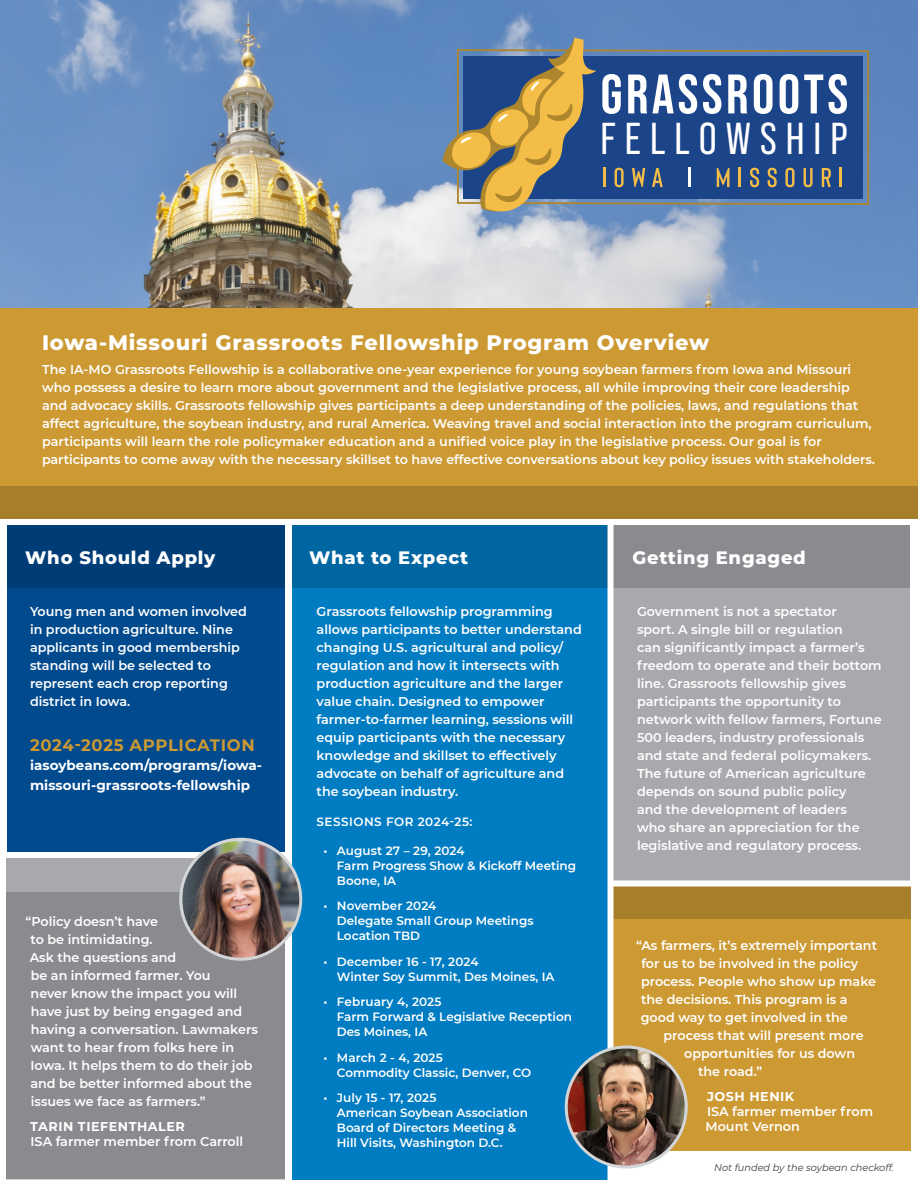
<style>
.page{position:relative;width:918px;height:1188px;background:#fff}
.page>*{position:absolute;margin:0;border:0;box-sizing:border-box;transform-origin:0 0}
.t1{font:700 55.5px "Bebas Neue Pro";letter-spacing:.06em;color:#fff}
.t2{font:44.55px "Bebas Neue Pro";letter-spacing:.2em;color:#fff}
.t3{font:800 21px "Montserrat";letter-spacing:.04em;color:#fff}
.t4{font:800 18px "Montserrat";letter-spacing:.04em;color:#fff}
.t5{font:700 16.5px "Montserrat";letter-spacing:.04em;color:#c93}
.t6{font:700 13.5px/19.5px "Montserrat";letter-spacing:.005em;color:#fff}
.t7{font:600 12.75px/18px "Montserrat";color:#fff}
.t8{font:600 12px/15px "Montserrat";color:#fff}
.t9{font:600 12px "Montserrat";letter-spacing:.04em;color:#fff}
.Small{font:italic 9.75px "Montserrat";color:#3e3e3f}
.s1{font-weight:700}
</style>
<div class="page">
<div style="left:5px;top:858px;width:282px;height:321px;background:#a8a9ad"></div>
<div style="left:608px;top:524px;width:302px;height:362px;background:#a8a9ad"></div>
<div style="left:292px;top:525px;width:316px;height:654px;background:#007cc2"></div>
<div style="left:8px;top:524px;width:280px;height:331px;background:#004a8d"></div>
<div style="left:8px;top:524px;width:280px;height:64px;background:#003c75"></div>
<div style="left:292px;top:524px;width:316px;height:64px;background:#0066a1"></div>
<div style="left:608px;top:524px;width:302px;height:64px;background:#898b8f"></div>
<img style="left:0;top:0;width:918px;height:309px">
<div style="left:0;top:309px;width:918px;height:210px;background:#c93"></div>
<div style="left:0;top:486px;width:918px;height:33px;background:#a77e2a"></div>
<svg style="left:596px;top:49px;width:273px;height:156px;background:#264b89"></svg>
<svg style="left:603px;top:168px;width:2px;height:19px"></svg>
<svg style="left:615px;top:168px;width:9px;height:19px"></svg>
<svg style="left:632px;top:168px;width:13px;height:19px"></svg>
<svg style="left:652px;top:168px;width:11px;height:19px"></svg>
<svg style="left:689px;top:168px;width:2px;height:19px"></svg>
<svg style="left:717px;top:168px;width:12px;height:19px"></svg>
<svg style="left:739px;top:168px;width:2px;height:19px"></svg>
<svg style="left:750px;top:168px;width:9px;height:19px"></svg>
<svg style="left:768px;top:168px;width:9px;height:19px"></svg>
<svg style="left:785px;top:168px;width:9px;height:19px"></svg>
<svg style="left:804px;top:168px;width:9px;height:19px"></svg>
<svg style="left:822px;top:168px;width:9px;height:19px"></svg>
<svg style="left:840px;top:168px;width:2px;height:19px"></svg>
<svg style="left:442px;top:38px;width:154px;height:173px;background:#838477"></svg>
<div style="left:608px;top:887px;width:302px;height:264px;background:#c93"></div>
<div style="left:6px;top:892px;width:282px;height:287px;background:#898b8f"></div>
<div style="left:608px;top:886px;width:302px;height:34px;background:#a77e2a"></div>
<div style="left:0;top:519px;width:918px;height:6px;background:#fff"></div>
<div style="left:608px;top:880px;width:310px;height:6px;background:#fff"></div>
<div style="left:0;top:852px;width:287px;height:6px;background:#fff"></div>
<div style="left:608px;top:521px;width:6px;height:667px;background:#fff"></div>
<div style="left:0;top:523px;width:6px;height:665px;background:#fff"></div>
<div style="left:285px;top:521px;width:6px;height:667px;background:#fff"></div>
<img style="left:181px;top:839px;width:120px;height:120px;border-radius:60px">
<div style="left:179px;top:838px;width:123px;height:123px;border:3px solid #d4d5d7;border-radius:50%"></div>
<img style="left:566px;top:1047px;width:120px;height:120px;border-radius:60px">
<div style="left:565px;top:1046px;width:123px;height:122px;border:3px solid #d4d5d7;border-radius:50%"></div>
<p class="t1" style="left:601px;top:62px;width:249px">GRASSROOTS</p>
<p class="t2" style="left:601px;top:113px;width:249px">FELLOWSHIP</p>
<p class="t3" style="left:42px;top:327px;width:669px">Iowa-Missouri Grassroots Fellowship Program Overview</p>
<p class="t7" style="left:42px;top:360px;width:835px">The IA-MO Grassroots Fellowship is a collaborative one-year experience for young soybean farmers from Iowa and Missouri who possess a desire to learn more about government and the legislative process, all while improving their core leadership and advocacy skills. Grassroots fellowship gives participants a deep understanding of the policies, laws, and regulations that affect agriculture, the soybean industry, and rural America. Weaving travel and social interaction into the program curriculum, participants will learn the role policymaker education and a unified voice play in the legislative process. Our goal is for participants to come away with the necessary skillset to have effective conversations about key policy issues with stakeholders.</p>
<p class="t4" style="left:25px;top:544px;width:192px">Who Should Apply</p>
<p class="t7" style="left:30px;top:602px;width:218px">Young men and women involved in production agriculture. Nine applicants in good membership standing will be selected to represent each crop reporting district in Iowa.</p>
<p class="t5" style="left:30px;top:733px;width:226px">2024-2025 APPLICATION</p>
<p class="t6" style="left:30px;top:755px;width:234px">iasoybeans.com/programs/iowa&shy;missouri-grassroots-fellowship</p>
<p class="t7" style="left:30px;top:912px;width:230px;text-indent:-4px">“Policy doesn’t have<br>to be intimidating.<br>Ask the questions and<br>be an informed farmer. You<br>never know the impact you will have just by being engaged and having a conversation. Lawmakers want to hear from folks here in<br>Iowa. It helps them to do their job and be better informed about the issues we face as farmers.”</p>
<p class="t7" style="left:30px;top:1118px;width:214px;line-height:15px"><span class="s1">TARIN TIEFENTHALER<br></span>ISA farmer member from Carroll</p>
<p class="t4" style="left:309px;top:544px;width:161px">What to Expect</p>
<p class="t4" style="left:633px;top:544px;width:175px">Getting Engaged</p>
<p class="t7" style="left:317px;top:602px;width:267px">Grassroots fellowship programming allows participants to better understand changing U.S. agricultural and policy/ regulation and how it intersects with production agriculture and the larger value chain. Designed to empower farmer-to-farmer learning, sessions will equip participants with the necessary knowledge and skillset to effectively advocate on behalf of agriculture and the soybean industry.</p>
<p class="t9" style="left:317px;top:813px;width:157px">SESSIONS FOR 2024-25:</p>
<p class="t8" style="left:337px;top:842px;width:241px;text-indent:-14px">• August 27 – 29, 2024<br>Farm Progress Show &amp; Kickoff Meeting<br>Boone, IA</p>
<p class="t8" style="left:337px;top:898px;width:198px;text-indent:-14px">• November 2024<br>Delegate Small Group Meetings<br>Location TBD</p>
<p class="t8" style="left:337px;top:953px;width:219px;text-indent:-14px">• December 16 - 17, 2024<br>Winter Soy Summit, Des Moines, IA</p>
<p class="t8" style="left:337px;top:994px;width:237px;text-indent:-14px">• February 4, 2025<br>Farm Forward &amp; Legislative Reception<br>Des Moines, IA</p>
<p class="t8" style="left:337px;top:1049px;width:196px;text-indent:-14px">• March 2 - 4, 2025<br>Commodity Classic, Denver, CO</p>
<p class="t8" style="left:337px;top:1090px;width:193px;text-indent:-14px">• July 15 - 17, 2025<br>American Soybean Association<br>Board of Directors Meeting &amp;<br>Hill Visits, Washington D.C.</p>
<p class="t7" style="left:637px;top:602px;width:246px">Government is not a spectator<br>sport. A single bill or regulation<br>can significantly impact a farmer’s freedom to operate and their bottom line. Grassroots fellowship gives participants the opportunity to network with fellow farmers, Fortune 500 leaders, industry professionals and state and federal policymakers.<br>The future of American agriculture depends on sound public policy<br>and the development of leaders<br>who share an appreciation for the legislative and regulatory process.</p>
<p class="t7" style="left:636px;top:936px;width:243px">“As farmers, it’s extremely important</p>
<p class="t7" style="left:641px;top:954px;width:218px">for us to be involved in the policy</p>
<p class="t7" style="left:641px;top:972px;width:237px">process. People who show up make</p>
<p class="t7" style="left:641px;top:990px;width:208px">the decisions. This program is a</p>
<p class="t7" style="left:641px;top:1008px;width:209px">good way to get involved in the</p>
<p class="t7" style="left:664px;top:1026px;width:202px">process that will present more</p>
<p class="t7" style="left:684px;top:1044px;width:172px">opportunities for us down</p>
<p class="t7" style="left:698px;top:1062px;width:66px">the road.”</p>
<p class="t7" style="left:706px;top:1088px;width:169px;line-height:15px"><span class="s1">JOSH HENIK<br></span>ISA farmer member from<br>Mount Vernon</p>
<p class="Small" style="left:714px;top:1161px;width:181px">Not funded by the soybean checkoff.</p>
</div>
